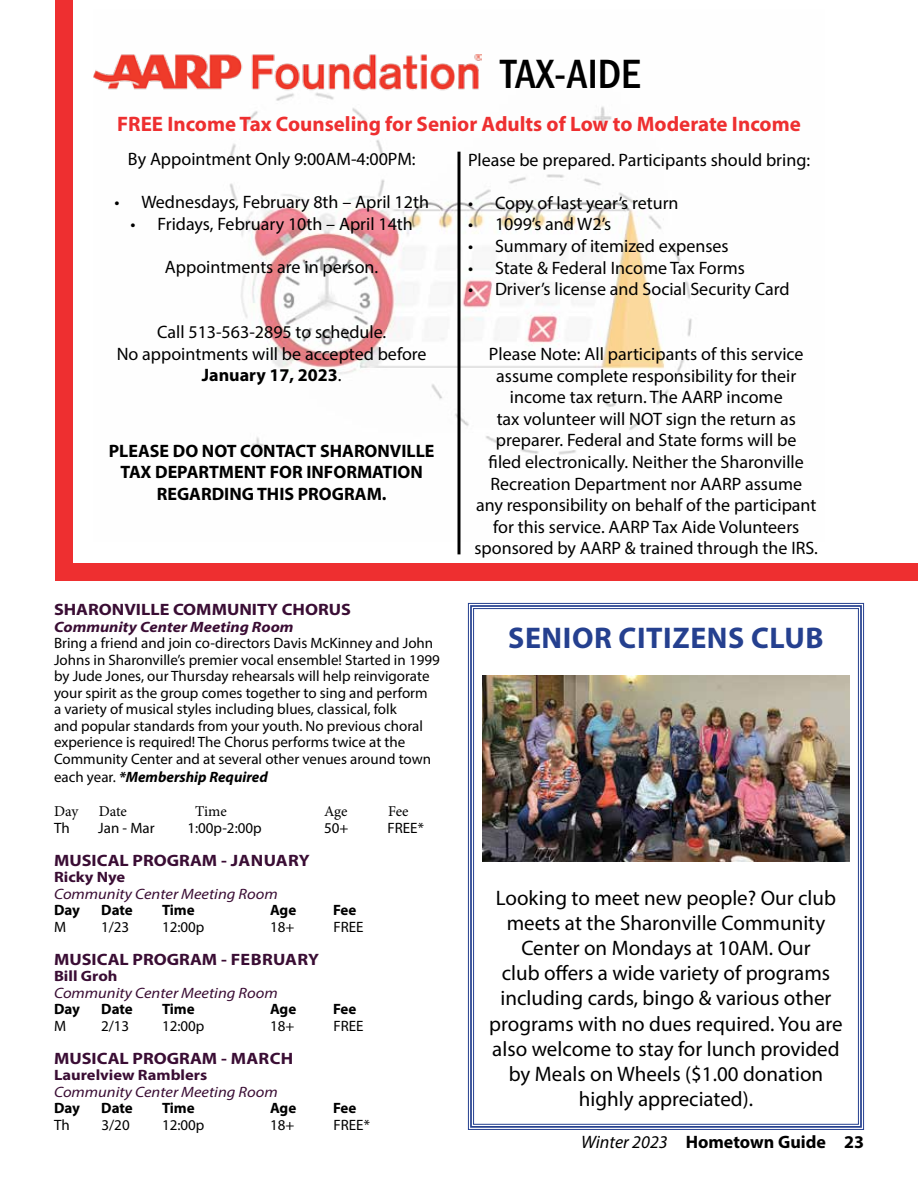
<style>
.page{position:relative;width:918px;height:1188px;background:#fff}
.page>*{position:absolute;margin:0;border:0;box-sizing:border-box;transform-origin:0 0}
.t1{font:500 condensed 42px "Franklin Gothic";color:#000}
.t2{font:700 30px "Myriad Pro";letter-spacing:.02em;color:#25408f}
.t3{font:21px/25.2px "Myriad Pro";color:#000;text-align:center}
.t4{font:700 21px "Myriad Pro";color:#ee2f30}
.t5{font:18px/21.6px "Myriad Pro";color:#000;text-align:center}
.t6{font:700 18px/21.6px "Myriad Pro";color:#000;text-align:center}
.t7{font:700 16.5px "Myriad Pro";color:#3a0d34;scale:1.1 1}
.t8{font:15px/16.5px "Myriad Pro";color:#000}
.t9{font:italic 15px "Myriad Pro";color:#3a0d34;scale:1.1 1}
.t10{font:700 15px "Myriad Pro";letter-spacing:-.005em;color:#000}
.t11{font:700 15px "Myriad Pro";color:#3a0d34;scale:1.1 1}
.t12{font:italic 700 15px "Myriad Pro";color:#000}
.t13{font:italic 700 15px "Myriad Pro";color:#3a0d34;scale:1.1 1}
.t14{font:15px "Minion Pro";letter-spacing:-.005em;color:#000}
.s1{font-weight:700}
.s2{font-weight:400;font-style:normal}
.s3{font-weight:400;font-style:italic}
</style>
<div class="page">
<img style="left:229px;top:54px;width:463px;height:488px">
<svg style="left:468px;top:603px;width:396px;height:527px"></svg>
<div style="left:470px;top:605px;width:392px;height:523px;border:2px solid #25408f"></div>
<img style="left:93px;top:54px;width:388px;height:40px">
<img style="left:482px;top:676px;width:368px;height:186px">
<div style="left:56px;top:563px;width:862px;height:18px;background:#ee2f30"></div>
<div style="left:55px;top:0;width:18px;height:580px;background:#ee2f30"></div>
<hr style="left:458px;top:152px;width:2px;height:402px;background:#000">
<h1 class="t1" style="left:500px;top:46px;width:142px">TAX-AIDE</h1>
<p class="t4" style="left:117px;top:110px;width:685px">FREE Income Tax Counseling for Senior Adults of Low to Moderate Income</p>
<p class="t5" style="left:468px;top:148px;width:344px">Please be prepared. Participants should bring:</p>
<p class="t5" style="left:468px;top:192px;width:212px">• Copy of last year’s return</p>
<p class="t5" style="left:468px;top:213px;width:145px">• 1099’s and W2’s</p>
<p class="t5" style="left:468px;top:235px;width:262px">• Summary of itemized expenses</p>
<p class="t5" style="left:468px;top:256px;width:278px">• State &amp; Federal Income Tax Forms</p>
<p class="t5" style="left:468px;top:278px;width:323px">• Driver’s license and Social Security Card</p>
<p class="t5" style="left:128px;top:148px;width:289px">By Appointment Only 9:00AM-4:00PM:</p>
<p class="t5" style="left:114px;top:191px;width:316px">• Wednesdays, February 8th – April 12th</p>
<p class="t5" style="left:130px;top:213px;width:284px">• Fridays, February 10th – April 14th</p>
<p class="t5" style="left:165px;top:256px;width:215px">Appointments are in person.</p>
<p class="t5" style="left:117px;top:321px;width:311px">Call 513-563-2895 to schedule.<br>No appointments will be accepted before<br><span class="s1">January 17, 2023</span>.</p>
<p class="t6" style="left:109px;top:439px;width:327px">PLEASE DO NOT CONTACT SHARONVILLE<br>TAX DEPARTMENT FOR INFORMATION<br>REGARDING THIS PROGRAM.</p>
<p class="t7" style="left:54px;top:599px;width:271px">SHARONVILLE COMMUNITY CHORUS</p>
<p class="t13" style="left:54px;top:617px;width:219px">Community Center Meeting Room</p>
<p class="t8" style="left:54px;top:635px;width:387px">Bring a friend and join co-directors Davis McKinney and John Johns in Sharonville’s premier vocal ensemble! Started in 1999 by Jude Jones, our Thursday rehearsals will help reinvigorate your spirit as the group comes together to sing and perform<br>a variety of musical styles including blues, classical, folk<br>and popular standards from your youth. No previous choral experience is required! The Chorus performs twice at the Community Center and at several other venues around town</p>
<p class="t12" style="left:54px;top:767px;width:215px"><span class="s2">each year.</span> *Membership Required</p>
<p class="t14" style="left:54px;top:802px;width:26px">Day</p>
<p class="t14" style="left:99px;top:802px;width:30px">Date</p>
<p class="t14" style="left:195px;top:802px;width:33px">Time</p>
<p class="t14" style="left:324px;top:802px;width:25px">Age</p>
<p class="t14" style="left:388px;top:802px;width:22px">Fee</p>
<p class="t8" style="left:54px;top:819px;width:17px">Th</p>
<p class="t8" style="left:98px;top:819px;width:58px">Jan - Mar</p>
<p class="t8" style="left:187px;top:819px;width:76px">1:00p-2:00p</p>
<p class="t8" style="left:324px;top:819px;width:26px">50+</p>
<p class="t8" style="left:388px;top:819px;width:38px">FREE*</p>
<p class="t7" style="left:54px;top:850px;width:234px">MUSICAL PROGRAM - JANUARY</p>
<p class="t11" style="left:54px;top:868px;width:66px">Ricky Nye</p>
<p class="t9" style="left:54px;top:885px;width:205px">Community Center Meeting Room</p>
<p class="t10" style="left:54px;top:901px;width:28px">Day</p>
<p class="t10" style="left:101px;top:901px;width:33px">Date</p>
<p class="t10" style="left:162px;top:901px;width:34px">Time</p>
<p class="t10" style="left:270px;top:901px;width:28px">Age</p>
<p class="t10" style="left:333px;top:901px;width:25px">Fee</p>
<p class="t8" style="left:54px;top:918px;width:14px">M</p>
<p class="t8" style="left:101px;top:918px;width:30px">1/23</p>
<p class="t8" style="left:162px;top:918px;width:44px">12:00p</p>
<p class="t8" style="left:270px;top:918px;width:26px">18+</p>
<p class="t8" style="left:334px;top:918px;width:32px">FREE</p>
<p class="t7" style="left:54px;top:949px;width:243px">MUSICAL PROGRAM - FEBRUARY</p>
<p class="t11" style="left:54px;top:967px;width:59px">Bill Groh</p>
<p class="t9" style="left:54px;top:984px;width:205px">Community Center Meeting Room</p>
<p class="t10" style="left:54px;top:1000px;width:28px">Day</p>
<p class="t10" style="left:101px;top:1000px;width:33px">Date</p>
<p class="t10" style="left:162px;top:1000px;width:34px">Time</p>
<p class="t10" style="left:270px;top:1000px;width:28px">Age</p>
<p class="t10" style="left:333px;top:1000px;width:25px">Fee</p>
<p class="t8" style="left:54px;top:1017px;width:14px">M</p>
<p class="t8" style="left:101px;top:1017px;width:30px">2/13</p>
<p class="t8" style="left:162px;top:1017px;width:44px">12:00p</p>
<p class="t8" style="left:270px;top:1017px;width:26px">18+</p>
<p class="t8" style="left:334px;top:1017px;width:32px">FREE</p>
<p class="t7" style="left:54px;top:1048px;width:219px">MUSICAL PROGRAM - MARCH</p>
<p class="t11" style="left:54px;top:1066px;width:141px">Laurelview Ramblers</p>
<p class="t9" style="left:54px;top:1083px;width:205px">Community Center Meeting Room</p>
<p class="t10" style="left:54px;top:1099px;width:28px">Day</p>
<p class="t10" style="left:101px;top:1099px;width:33px">Date</p>
<p class="t10" style="left:162px;top:1099px;width:34px">Time</p>
<p class="t10" style="left:270px;top:1099px;width:28px">Age</p>
<p class="t10" style="left:333px;top:1099px;width:25px">Fee</p>
<p class="t8" style="left:54px;top:1116px;width:17px">Th</p>
<p class="t8" style="left:101px;top:1116px;width:30px">3/20</p>
<p class="t8" style="left:162px;top:1116px;width:44px">12:00p</p>
<p class="t8" style="left:270px;top:1116px;width:26px">18+</p>
<p class="t8" style="left:334px;top:1116px;width:38px">FREE*</p>
<p class="t5" style="left:475px;top:343px;width:345px">Please Note: All participants of this service assume complete responsibility for their income tax return. The AARP income<br>tax volunteer will NOT sign the return as preparer. Federal and State forms will be<br>filed electronically. Neither the Sharonville Recreation Department nor AARP assume<br>any responsibility on behalf of the participant for this service. AARP Tax Aide Volunteers sponsored by AARP &amp; trained through the IRS.</p>
<h2 class="t2" style="left:508px;top:618px;width:317px">SENIOR CITIZENS CLUB</h2>
<p class="t3" style="left:489px;top:885px;width:355px">Looking to meet new people? Our club meets at the Sharonville Community Center on Mondays at 10AM. Our<br>club offers a wide variety of programs including cards, bingo &amp; various other programs with no dues required. You are also welcome to stay for lunch provided by Meals on Wheels ($1.00 donation highly appreciated).</p>
<p class="t6" style="left:581px;top:1130px;width:284px"><span class="s3">Winter 2023</span> Hometown Guide 23</p>
</div>
